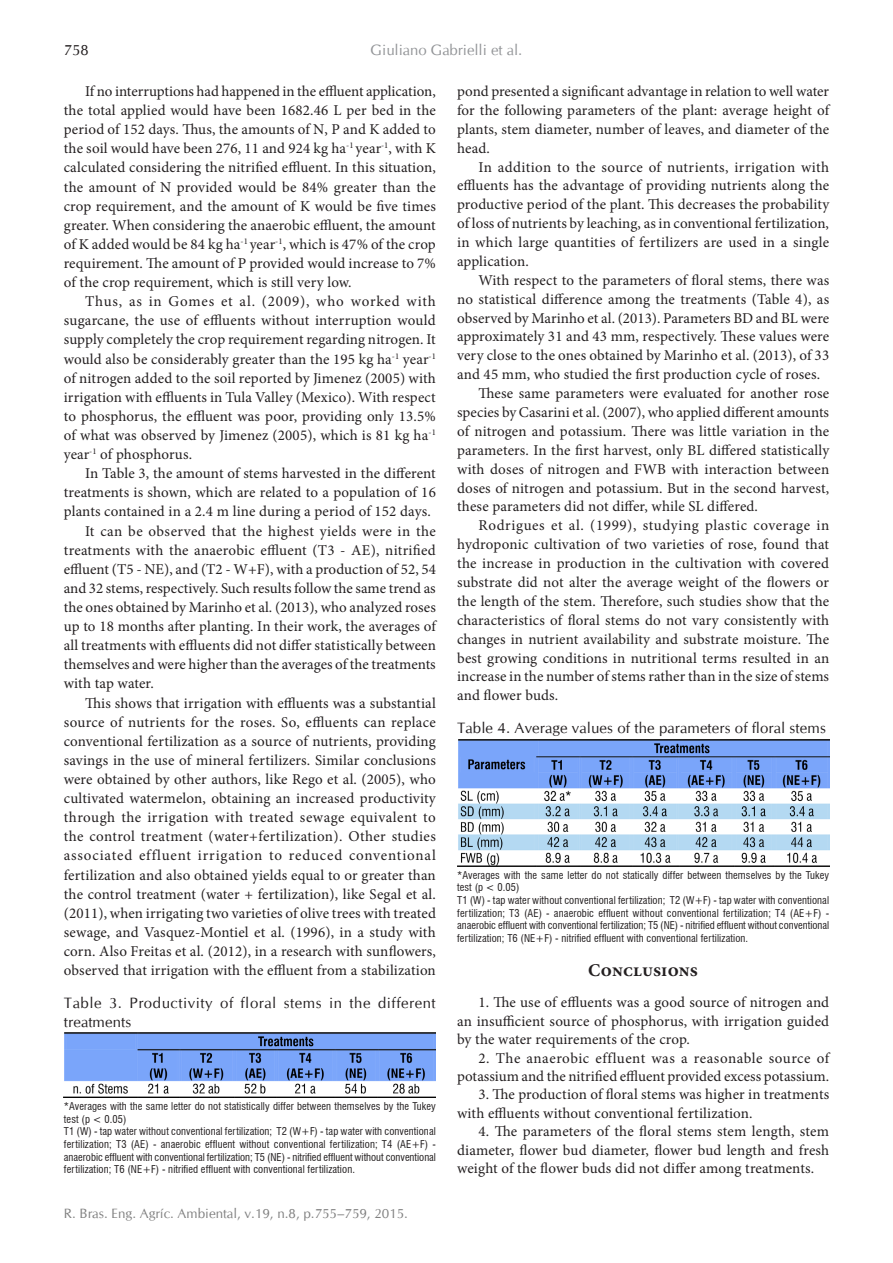
<style>
.page{position:relative;width:893px;height:1263px;background:#fff}
.page>*{position:absolute;margin:0;border:0;box-sizing:border-box;transform-origin:0 0}
.heading_8{font:700 18px "Minion Pro";letter-spacing:.01em;color:#231f20}
.Texto{font:15px/18.9px "Minion Pro";letter-spacing:.01em;color:#231f20;text-align:justify}
.Body_Text_24{font:15px/19px "Minion Pro";letter-spacing:.01em;color:#231f20;text-align:justify}
.t1{font:15px/18.8px "CG Omega";letter-spacing:.04em;color:#231f20}
.t2{font:15px "CG Omega";letter-spacing:.01em;color:#231f20}
.t3{font:15px "CG Omega";color:#939598}
.t4{font:700 15px "CG Omega";color:#231f20}
.t5{font:13.5px "CG Omega";color:#808080}
.Texto-2{font:condensed 10.5px/12.6px "Swiss 721 BT";letter-spacing:.01em;color:#231f20}
</style>
<div class="page">
<img style="left:64px;top:1032px;width:372px;height:66px">
<img style="left:457px;top:740px;width:372px;height:126px">
<p class="t4" style="left:64px;top:41px;width:26px">758</p>
<p class="t3" style="left:371px;top:41px;width:153px">Giuliano Gabrielli et al.</p>
<p class="Body_Text_24" style="left:64px;top:82px;width:374px;text-indent:21px">If no interruptions had happened in the effluent application, the total applied would have been 1682.46 L per bed in the period of 152 days. Thus, the amounts of N, P and K added to the soil would have been 276, 11 and 924 kg ha<sup>-1</sup> year<sup>-1</sup>, with K calculated considering the nitrified effluent. In this situation, the amount of N provided would be 84% greater than the crop requirement, and the amount of K would be five times greater. When considering the anaerobic effluent, the amount of K added would be 84 kg ha<sup>-1</sup> year<sup>-1</sup>, which is 47% of the crop requirement. The amount of P provided would increase to 7% of the crop requirement, which is still very low.</p>
<p class="Body_Text_24" style="left:64px;top:292px;width:374px;text-indent:21px">Thus, as in Gomes et al. (2009), who worked with sugarcane, the use of effluents without interruption would supply completely the crop requirement regarding nitrogen. It would also be considerably greater than the 195 kg ha<sup>-1</sup> year<sup>-1 </sup>of nitrogen added to the soil reported by Jimenez (2005) with irrigation with effluents in Tula Valley (Mexico). With respect to phosphorus, the effluent was poor, providing only 13.5% of what was observed by Jimenez (2005), which is 81 kg ha<sup>-1 </sup>year<sup>-1</sup> of phosphorus.</p>
<p class="Body_Text_24" style="left:64px;top:464px;width:374px;text-indent:21px">In Table 3, the amount of stems harvested in the different treatments is shown, which are related to a population of 16 plants contained in a 2.4 m line during a period of 152 days.</p>
<p class="Texto" style="left:64px;top:521px;width:374px;text-indent:21px">It can be observed that the highest yields were in the treatments with the anaerobic effluent (T3 - AE), nitrified effluent (T5 - NE), and (T2 - W+F), with a production of 52, 54 and 32 stems, respectively. Such results follow the same trend as the ones obtained by Marinho et al. (2013), who analyzed roses up to 18 months after planting. In their work, the averages of all treatments with effluents did not differ statistically between themselves and were higher than the averages of the treatments with tap water.</p>
<p class="Texto" style="left:64px;top:693px;width:374px;text-indent:21px">This shows that irrigation with effluents was a substantial source of nutrients for the roses. So, effluents can replace conventional fertilization as a source of nutrients, providing savings in the use of mineral fertilizers. Similar conclusions were obtained by other authors, like Rego et al. (2005), who cultivated watermelon, obtaining an increased productivity through the irrigation with treated sewage equivalent to the control treatment (water+fertilization). Other studies associated effluent irrigation to reduced conventional fertilization and also obtained yields equal to or greater than the control treatment (water + fertilization), like Segal et al. (2011), when irrigating two varieties of olive trees with treated sewage, and Vasquez-Montiel et al. (1996), in a study with corn. Also Freitas et al. (2012), in a research with sunflowers, observed that irrigation with the effluent from a stabilization</p>
<p class="t1" style="left:64px;top:994px;width:373px">Table 3. Productivity of floral stems in the different treatments</p>
<p class="Texto-2" style="left:64px;top:1100px;width:373px">*Averages with the same letter do not statistically differ between themselves by the Tukey test (p &lt; 0.05)</p>
<p class="Texto-2" style="left:64px;top:1125px;width:374px;text-align:justify">T1 (W) - tap water without conventional fertilization; T2 (W+F) - tap water with conventional fertilization; T3 (AE) - anaerobic effluent without conventional fertilization; T4 (AE+F) - anaerobic effluent with conventional fertilization; T5 (NE) - nitrified effluent without conventional fertilization; T6 (NE+F) - nitrified effluent with conventional fertilization.</p>
<p class="t5" style="left:64px;top:1205px;width:346px">R. Bras. Eng. Agríc. Ambiental, v.19, n.8, p.755–759, 2015.</p>
<p class="Texto" style="left:457px;top:82px;width:374px">pond presented a significant advantage in relation to well water for the following parameters of the plant: average height of plants, stem diameter, number of leaves, and diameter of the head.</p>
<p class="Texto" style="left:457px;top:157px;width:374px;text-indent:21px">In addition to the source of nutrients, irrigation with effluents has the advantage of providing nutrients along the productive period of the plant. This decreases the probability of loss of nutrients by leaching, as in conventional fertilization, in which large quantities of fertilizers are used in a single application.</p>
<p class="Texto" style="left:457px;top:271px;width:374px;text-indent:21px">With respect to the parameters of floral stems, there was no statistical difference among the treatments (Table 4), as observed by Marinho et al. (2013). Parameters BD and BL were approximately 31 and 43 mm, respectively. These values were very close to the ones obtained by Marinho et al. (2013), of 33 and 45 mm, who studied the first production cycle of roses.</p>
<p class="Texto" style="left:457px;top:384px;width:374px;text-indent:21px">These same parameters were evaluated for another rose species by Casarini et al. (2007), who applied different amounts of nitrogen and potassium. There was little variation in the parameters. In the first harvest, only BL differed statistically with doses of nitrogen and FWB with interaction between doses of nitrogen and potassium. But in the second harvest, these parameters did not differ, while SL differed.</p>
<p class="Texto" style="left:457px;top:516px;width:374px;text-indent:21px">Rodrigues et al. (1999), studying plastic coverage in hydroponic cultivation of two varieties of rose, found that the increase in production in the cultivation with covered substrate did not alter the average weight of the flowers or the length of the stem. Therefore, such studies show that the characteristics of floral stems do not vary consistently with changes in nutrient availability and substrate moisture. The best growing conditions in nutritional terms resulted in an increase in the number of stems rather than in the size of stems and flower buds.</p>
<p class="t2" style="left:457px;top:719px;width:370px">Table 4. Average values of the parameters of floral stems</p>
<p class="Texto-2" style="left:457px;top:869px;width:374px">*Averages with the same letter do not statically differ between themselves by the Tukey test (p &lt; 0.05)</p>
<p class="Texto-2" style="left:457px;top:894px;width:374px;text-align:justify">T1 (W) - tap water without conventional fertilization; T2 (W+F) - tap water with conventional fertilization; T3 (AE) - anaerobic effluent without conventional fertilization; T4 (AE+F) - anaerobic effluent with conventional fertilization; T5 (NE) - nitrified effluent without conventional fertilization; T6 (NE+F) - nitrified effluent with conventional fertilization.</p>
<p class="heading_8" style="left:588px;top:958px;width:111px">Conclusions</p>
<p class="Texto" style="left:457px;top:993px;width:374px;line-height:18.5px;text-indent:21px">1. The use of effluents was a good source of nitrogen and an insufficient source of phosphorus, with irrigation guided by the water requirements of the crop.</p>
<p class="Texto" style="left:457px;top:1049px;width:374px;line-height:18.5px;text-align:right">2. The anaerobic effluent was a reasonable source of potassium and the nitrified effluent provided excess potassium.</p>
<p class="Texto" style="left:457px;top:1085px;width:374px;line-height:18.5px;text-indent:21px">3. The production of floral stems was higher in treatments with effluents without conventional fertilization.</p>
<p class="Texto" style="left:457px;top:1122px;width:374px;line-height:18.5px;text-indent:21px">4. The parameters of the floral stems stem length, stem diameter, flower bud diameter, flower bud length and fresh weight of the flower buds did not differ among treatments.</p>
</div>
